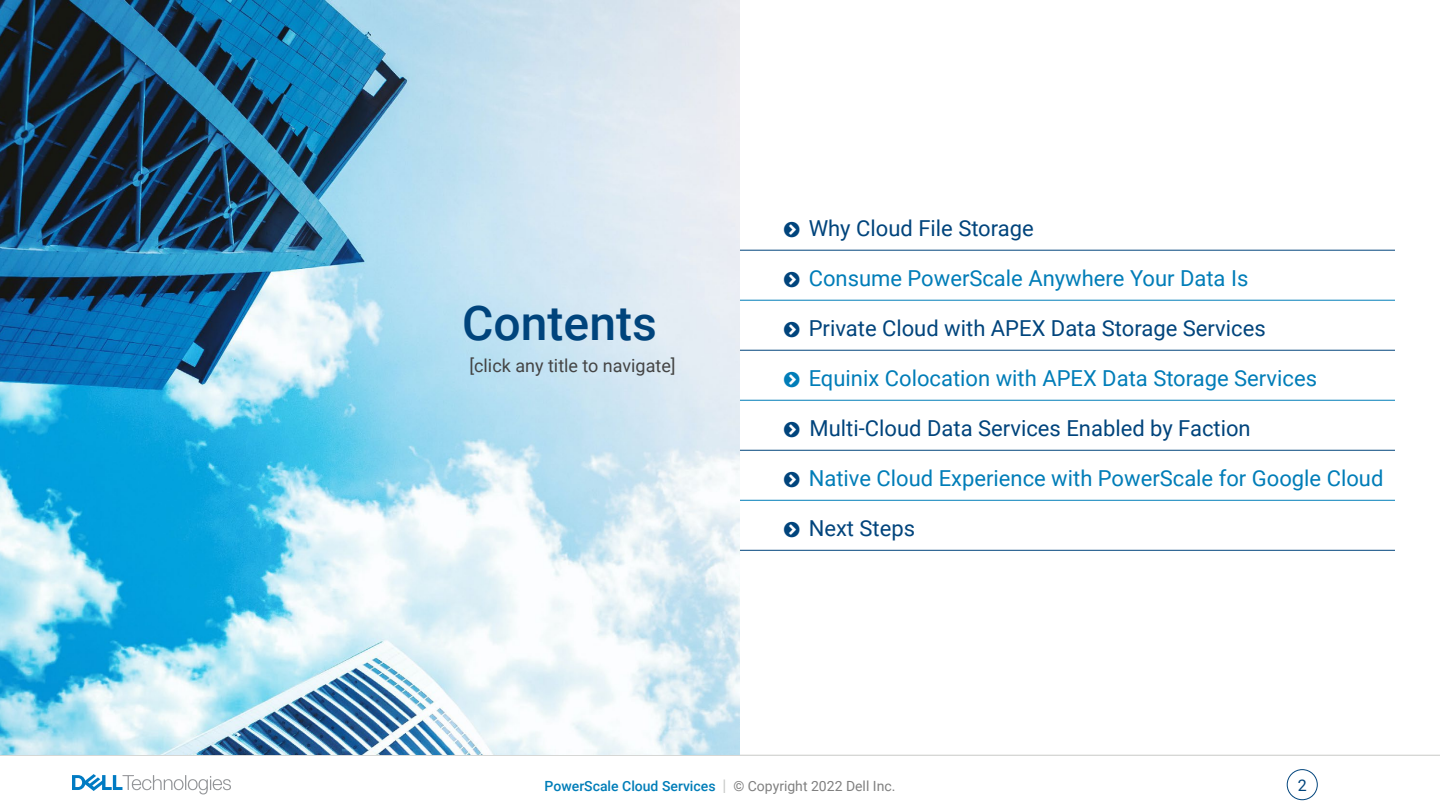
<style>
.page{position:relative;width:1440px;height:811px;background:#fff}
.page>*{position:absolute;margin:0;border:0;box-sizing:border-box;transform-origin:0 0}
.t1{font:500 48px "Roboto";color:#00447c}
.t2{font:22px "Roboto";color:#007db8}
.t3{font:22px "Roboto";color:#00447c}
.t4{font:18px "Roboto";color:#444}
.t5{font:16px "Roboto";color:#00447c}
.t6{font:500 14px "Roboto";color:#007db8}
.s1{font-weight:400;font-size:16px;color:#c8c9c7}
.s2{font-weight:400;color:#808080}
</style>
<div class="page">
<hr style="left:0;top:755px;width:1440px;height:1px;background:#c8c9c7">
<svg style="left:72px;top:774px;width:159px;height:20px"></svg>
<div style="left:1287px;top:769px;width:31px;height:31px;border:1px solid #00447c;border-radius:50%"></div>
<hr style="left:739px;top:250px;width:656px;height:1px;background:#00447c">
<hr style="left:739px;top:300px;width:656px;height:1px;background:#007db8">
<hr style="left:739px;top:350px;width:656px;height:1px;background:#00447c">
<hr style="left:739px;top:400px;width:656px;height:1px;background:#007db8">
<hr style="left:739px;top:450px;width:656px;height:1px;background:#00447c">
<hr style="left:739px;top:500px;width:656px;height:1px;background:#007db8">
<hr style="left:739px;top:550px;width:656px;height:1px;background:#00447c">
<img style="left:0;top:0;width:739px;height:755px">
<h1 class="t1" style="left:462px;top:289px;width:196px">Contents</h1>
<p class="t4" style="left:469px;top:353px;width:208px">[click any title to navigate]</p>
<p class="t3" style="left:809px;top:213px;width:227px">Why Cloud File Storage</p>
<p class="t2" style="left:809px;top:263px;width:441px">Consume PowerScale Anywhere Your Data Is</p>
<p class="t3" style="left:809px;top:313px;width:459px">Private Cloud with APEX Data Storage Services</p>
<p class="t2" style="left:809px;top:363px;width:510px">Equinix Colocation with APEX Data Storage Services</p>
<p class="t3" style="left:810px;top:413px;width:443px">Multi-Cloud Data Services Enabled by Faction</p>
<p class="t2" style="left:809px;top:463px;width:576px">Native Cloud Experience with PowerScale for Google Cloud</p>
<p class="t3" style="left:809px;top:513px;width:108px">Next Steps</p>
<p class="t6" style="left:545px;top:776px;width:352px">PowerScale Cloud Services <span class="s1">|</span> <span class="s2">© Copyright 2022 Dell Inc.</span></p>
<p class="t5" style="left:1298px;top:774px;width:10px">2</p>
</div>
